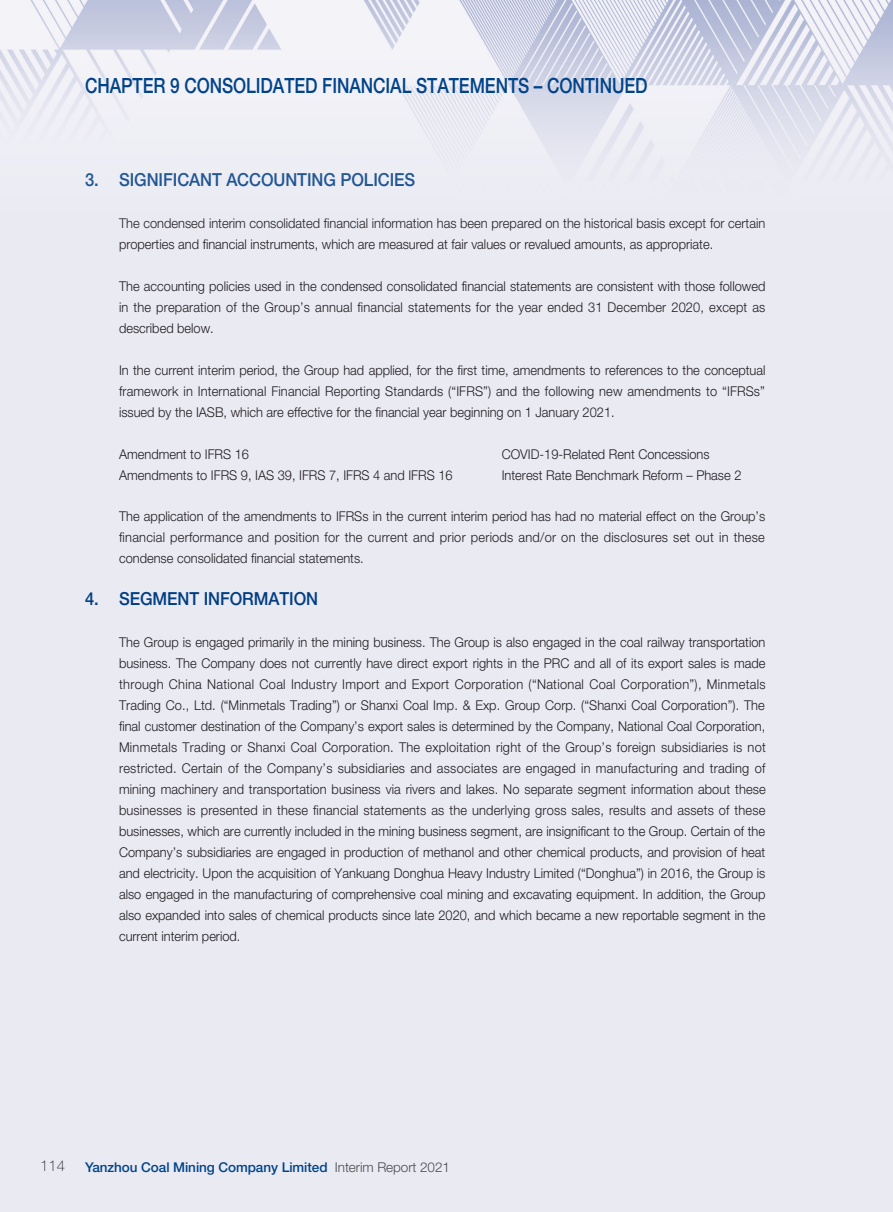
<style>
.page{position:relative;width:893px;height:1212px;background:#eaeaf3}
.page>*{position:absolute;margin:0;border:0;box-sizing:border-box;transform-origin:0 0}
.t1{font:500 21px "Helvetica Neue LT Std";letter-spacing:-.005em;color:#004389;scale:.82 1}
.t2{font:500 18px "Helvetica Neue LT Std";letter-spacing:-.005em;color:#004389;scale:.92 1}
.t3{font:100 15px "Helvetica Neue LT Std";color:#231f20}
.t4{font:300 13.5px/21px "Helvetica Neue LT Std";color:#231f20;text-align:justify;scale:.95 1}
.t5{font:500 13.5px "Helvetica Neue LT Std";letter-spacing:-.005em;color:#004389}
.s1{font-weight:300;color:#4b4c4d}
</style>
<div class="page">
<h1 class="t1" style="left:85px;top:73px;width:687px">CHAPTER 9 CONSOLIDATED FINANCIAL STATEMENTS – CONTINUED</h1>
<h2 class="t2" style="left:85px;top:169px;width:360px">3. SIGNIFICANT ACCOUNTING POLICIES</h2>
<p class="t4" style="left:119px;top:213px;width:682px">The condensed interim consolidated financial information has been prepared on the historical basis except for certain properties and financial instruments, which are measured at fair values or revalued amounts, as appropriate.</p>
<p class="t4" style="left:119px;top:276px;width:682px">The accounting policies used in the condensed consolidated financial statements are consistent with those followed in the preparation of the Group’s annual financial statements for the year ended 31 December 2020, except as described below.</p>
<p class="t4" style="left:119px;top:360px;width:682px">In the current interim period, the Group had applied, for the first time, amendments to references to the conceptual framework in International Financial Reporting Standards (“IFRS”) and the following new amendments to “IFRSs” issued by the IASB, which are effective for the financial year beginning on 1 January 2021.</p>
<p class="t4" style="left:119px;top:444px;width:138px">Amendment to IFRS 16</p>
<p class="t4" style="left:502px;top:444px;width:220px">COVID-19-Related Rent Concessions</p>
<p class="t4" style="left:119px;top:465px;width:353px">Amendments to IFRS 9, IAS 39, IFRS 7, IFRS 4 and IFRS 16</p>
<p class="t4" style="left:502px;top:465px;width:254px">Interest Rate Benchmark Reform – Phase 2</p>
<p class="t4" style="left:119px;top:505px;width:682px">The application of the amendments to IFRSs in the current interim period has had no material effect on the Group’s financial performance and position for the current and prior periods and/or on the disclosures set out in these condense consolidated financial statements.</p>
<h2 class="t2" style="left:85px;top:587px;width:255px">4. SEGMENT INFORMATION</h2>
<p class="t4" style="left:119px;top:631px;width:682px">The Group is engaged primarily in the mining business. The Group is also engaged in the coal railway transportation business. The Company does not currently have direct export rights in the PRC and all of its export sales is made through China National Coal Industry Import and Export Corporation (“National Coal Corporation”), Minmetals Trading Co., Ltd. (“Minmetals Trading”) or Shanxi Coal Imp. &amp; Exp. Group Corp. (“Shanxi Coal Corporation”). The final customer destination of the Company’s export sales is determined by the Company, National Coal Corporation, Minmetals Trading or Shanxi Coal Corporation. The exploitation right of the Group’s foreign subsidiaries is not restricted. Certain of the Company’s subsidiaries and associates are engaged in manufacturing and trading of mining machinery and transportation business via rivers and lakes. No separate segment information about these businesses is presented in these financial statements as the underlying gross sales, results and assets of these businesses, which are currently included in the mining business segment, are insignificant to the Group. Certain of the Company’s subsidiaries are engaged in production of methanol and other chemical products, and provision of heat and electricity. Upon the acquisition of Yankuang Donghua Heavy Industry Limited (“Donghua”) in 2016, the Group is also engaged in the manufacturing of comprehensive coal mining and excavating equipment. In addition, the Group also expanded into sales of chemical products since late 2020, and which became a new reportable segment in the current interim period.</p>
<p class="t3" style="left:40px;top:1157px;width:27px">114</p>
<p class="t5" style="left:85px;top:1159px;width:366px">Yanzhou Coal Mining Company Limited <span class="s1">Interim Report 2021</span></p>
</div>
